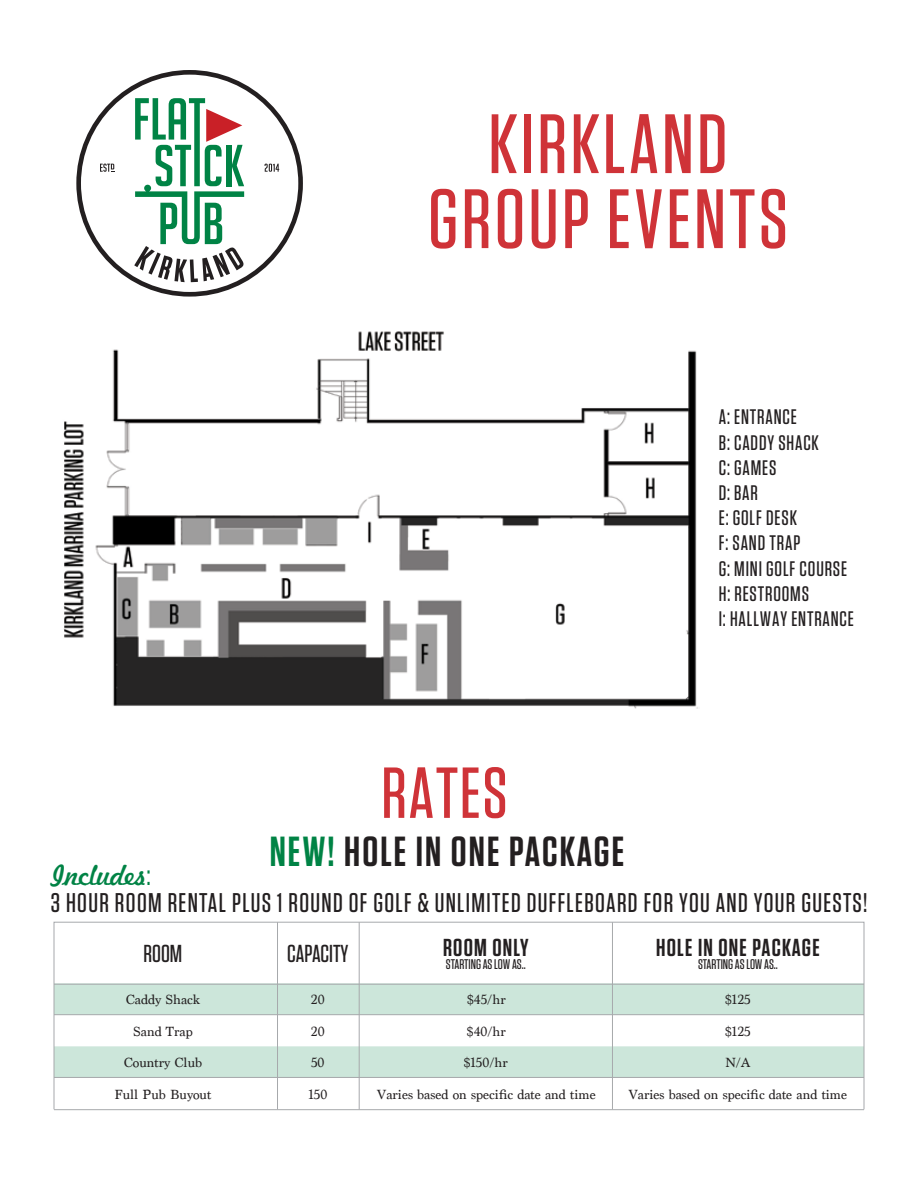
<style>
.page{position:relative;width:918px;height:1188px;background:#fff}
.page>*{position:absolute;margin:0;border:0;box-sizing:border-box;transform-origin:0 0}
.t1{font:500 84px/75px "Tungsten";letter-spacing:.04em;color:#cf3338;text-align:center}
.t2{font:500 72px "Tungsten";letter-spacing:.025em;color:#cf3338}
.t3{font:600 42px "Tungsten";letter-spacing:.05em;color:#231f20}
.t4{font:500 27px "Tungsten";letter-spacing:.05em;color:#231f20}
.t5{font:27px "Freehand 521 TL Regular C";letter-spacing:-.01em;color:#008345}
.t6{font:600 24.45px "Tungsten";letter-spacing:.05em;color:#231f20}
.t7{font:500 24.45px "Tungsten";color:#231f20}
.t8{font:500 21px/25.2px "Tungsten";letter-spacing:.04em;color:#231f20}
.t9{font:13.95px "Marion";color:#231f20}
.t10{font:500 13.95px "Tungsten";letter-spacing:-.005em;color:#231f20}
.s1{color:#008345}
.s2{font-family:"Tungsten";font-weight:500}
</style>
<div class="page">
<img style="left:63px;top:331px;width:635px;height:378px">
<svg style="left:76px;top:70px;width:227px;height:227px"></svg>
<svg style="left:265px;top:164px;width:14px;height:8px"></svg>
<svg style="left:100px;top:164px;width:14px;height:8px"></svg>
<svg style="left:134px;top:98px;width:110px;height:184px"></svg>
<svg style="left:56px;top:983px;width:806px;height:94px;fill:#cce6da"></svg>
<div style="left:54px;top:922px;width:810px;height:188px;border:1px solid #a7a9ac"></div>
<hr style="left:54px;top:1109px;width:810px;height:1px;background:#a7a9ac">
<hr style="left:54px;top:1077px;width:810px;height:1px;background:#a7a9ac">
<hr style="left:54px;top:1014px;width:810px;height:1px;background:#a7a9ac">
<hr style="left:54px;top:984px;width:810px;height:1px;background:#a7a9ac">
<hr style="left:612px;top:922px;width:1px;height:187px;background:#a7a9ac">
<hr style="left:359px;top:922px;width:1px;height:187px;background:#a7a9ac">
<hr style="left:277px;top:922px;width:1px;height:187px;background:#a7a9ac">
<h1 class="t1" style="left:428px;top:108px;width:361px">KIRKLAND<br>GROUP EVENTS</h1>
<h2 class="t2" style="left:381px;top:755px;width:128px">RATES</h2>
<h3 class="t8" style="left:719px;top:405px;width:137px">A: ENTRANCE<br>B: CADDY SHACK<br>C: GAMES<br>D: BAR<br>E: GOLF DESK<br>F: SAND TRAP<br>G: MINI GOLF COURSE<br>H: RESTROOMS<br>I: HALLWAY ENTRANCE</h3>
<h3 class="t3" style="left:270px;top:829px;width:356px"><span class="s1">NEW!</span> HOLE IN ONE PACKAGE</h3>
<h3 class="t5" style="left:51px;top:857px;width:101px">Includes<span class="s2">:</span></h3>
<h3 class="t4" style="left:51px;top:889px;width:818px">3 HOUR ROOM RENTAL PLUS 1 ROUND OF GOLF &amp; UNLIMITED DUFFLEBOARD FOR YOU AND YOUR GUESTS!</h3>
<h3 class="t7" style="left:144px;top:941px;width:40px">ROOM</h3>
<h3 class="t6" style="left:443px;top:935px;width:87px">ROOM ONLY</h3>
<h3 class="t6" style="left:656px;top:935px;width:165px">HOLE IN ONE PACKAGE</h3>
<p class="t9" style="left:126px;top:992px;width:76px">Caddy Shack</p>
<h3 class="t7" style="left:287px;top:941px;width:63px">CAPACITY</h3>
<p class="t9" style="left:311px;top:991px;width:15px">20</p>
<p class="t9" style="left:311px;top:1023px;width:15px">20</p>
<p class="t9" style="left:311px;top:1054px;width:15px">50</p>
<p class="t9" style="left:464px;top:1054px;width:46px">$150/hr</p>
<p class="t10" style="left:446px;top:957px;width:81px">STARTING AS LOW AS..</p>
<p class="t10" style="left:698px;top:957px;width:81px">STARTING AS LOW AS..</p>
<p class="t9" style="left:467px;top:991px;width:40px">$45/hr</p>
<p class="t9" style="left:725px;top:991px;width:27px">$125</p>
<p class="t9" style="left:133px;top:1023px;width:61px">Sand Trap</p>
<p class="t9" style="left:725px;top:1023px;width:27px">$125</p>
<p class="t9" style="left:124px;top:1055px;width:80px">Country Club</p>
<p class="t9" style="left:115px;top:1086px;width:98px">Full Pub Buyout</p>
<p class="t9" style="left:377px;top:1086px;width:220px">Varies based on specific date and time</p>
<p class="t9" style="left:629px;top:1086px;width:220px">Varies based on specific date and time</p>
<p class="t9" style="left:467px;top:1023px;width:40px">$40/hr</p>
<p class="t9" style="left:726px;top:1054px;width:26px">N/A</p>
<p class="t9" style="left:308px;top:1086px;width:20px">150</p>
</div>
